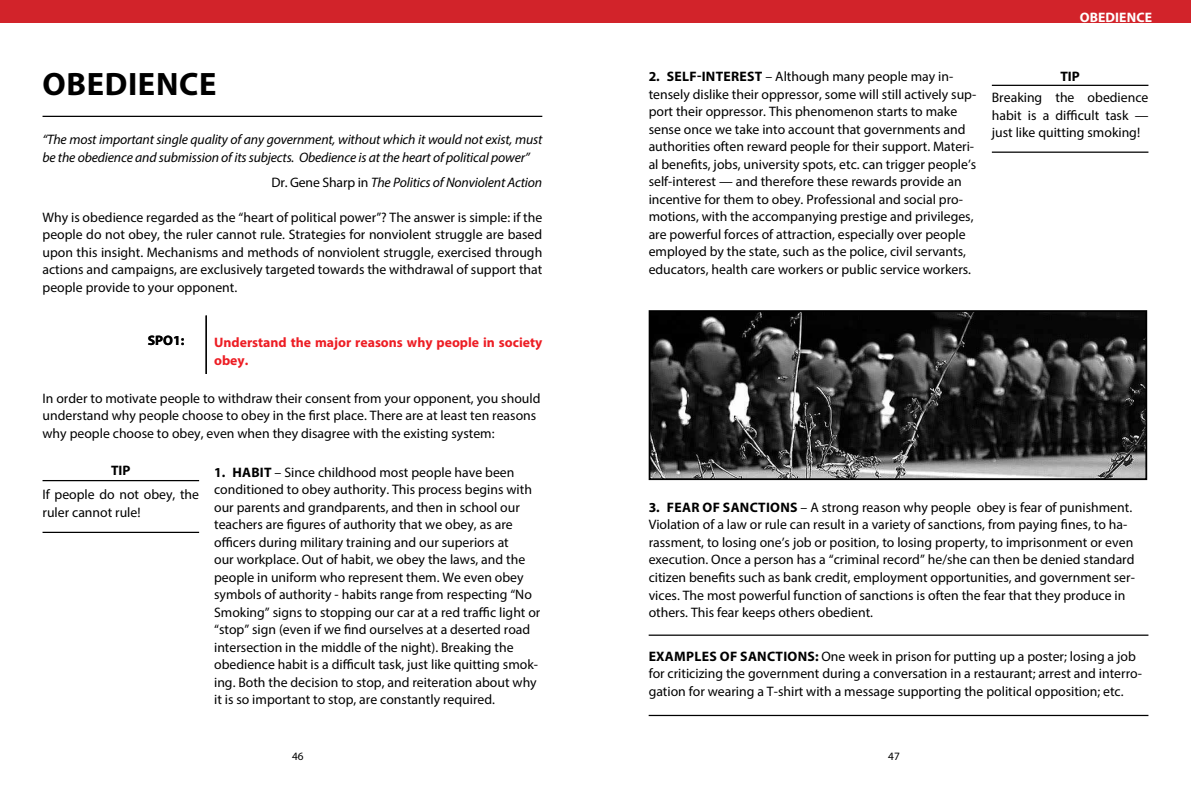
<style>
.page{position:relative;width:1191px;height:787px;background:#fff}
.page>*{position:absolute;margin:0;border:0;box-sizing:border-box;transform-origin:0 0}
.t1{font:700 32.5px "Myriad Pro";letter-spacing:.02em;color:#000}
.t2{font:13.75px/17.5px "Myriad Pro";color:#000}
.t3{font:italic 13.75px/17.5px "Myriad Pro";letter-spacing:-.01em;color:#000}
.t4{font:700 13.75px "Myriad Pro";color:#000}
.t5{font:700 13.75px/17.5px "Myriad Pro";color:#ed1d24}
.t6{font:700 13.75px "Myriad Pro";letter-spacing:.01em;color:#fff}
.t7{font:11.25px "Myriad Pro";color:#000}
.s1{font-style:normal}
.s2{font-weight:700}
</style>
<div class="page">
<div style="left:0;top:0;width:1191px;height:23px;background:#d2232a"></div>
<hr style="left:43px;top:116px;width:499px;height:1px;background:#000">
<hr style="left:648px;top:634px;width:500px;height:2px;background:#000">
<hr style="left:648px;top:714px;width:500px;height:2px;background:#000">
<hr style="left:991px;top:85px;width:157px;height:1px;background:#000">
<hr style="left:43px;top:480px;width:156px;height:1px;background:#000">
<hr style="left:43px;top:531px;width:156px;height:2px;background:#000">
<hr style="left:991px;top:151px;width:157px;height:2px;background:#000">
<hr style="left:206px;top:315px;width:1px;height:59px;background:#000">
<img style="left:651px;top:313px;width:493px;height:164px">
<div style="left:648px;top:310px;width:499px;height:170px;border:2px solid #000"></div>
<p class="t6" style="left:1079px;top:8px;width:74px">OBEDIENCE</p>
<p class="t2" style="left:648px;top:68px;width:329px;text-indent:117px">– Although many people may in&shy;tensely dislike their oppressor, some will still actively sup&shy;port their oppressor. This phenomenon starts to make sense once we take into account that governments and authorities often reward people for their support. Materi&shy;al benefits, jobs, university spots, etc. can trigger people’s self-interest — and therefore these rewards provide an incentive for them to obey. Professional and social pro&shy;motions, with the accompanying prestige and privileges, are powerful forces of attraction, especially over people employed by the state, such as the police, civil servants, educators, health care workers or public service workers.</p>
<p class="t4" style="left:648px;top:68px;width:62px">2. SELF-INTEREST</p>
<h1 class="t1" style="left:43px;top:63px;width:175px">OBEDIENCE</h1>
<p class="t4" style="left:1060px;top:68px;width:21px">TIP</p>
<p class="t2" style="left:991px;top:89px;width:158px;text-align:justify">Breaking the obedience habit is a difficult task — just like quitting smoking!</p>
<p class="t3" style="left:43px;top:131px;width:501px">“The most important single quality of any government, without which it would not exist, must be the obedience and submission of its subjects. Obedience is at the heart of political power”</p>
<p class="t3" style="left:271px;top:173px;width:272px"><span class="s1">Dr. Gene Sharp in</span> The Politics of Nonviolent Action</p>
<p class="t2" style="left:43px;top:208px;width:501px;text-align:justify">Why is obedience regarded as the “heart of political power”? The answer is simple: if the people do not obey, the ruler cannot rule. Strategies for nonviolent struggle are based upon this insight. Mechanisms and methods of nonviolent struggle, exercised through actions and campaigns, are exclusively targeted towards the withdrawal of support that people provide to your opponent.</p>
<p class="t4" style="left:148px;top:332px;width:38px">SPO1:</p>
<p class="t5" style="left:214px;top:333px;width:330px">UNDERSTAND THE MAJOR REASONS WHY PEOPLE IN SOCIETY<br>OBEY.</p>
<p class="t2" style="left:43px;top:389px;width:499px">In order to motivate people to withdraw their consent from your opponent, you should understand why people choose to obey in the first place. There are at least ten reasons why people choose to obey, even when they disagree with the existing system:</p>
<p class="t4" style="left:214px;top:463px;width:37px">1. HABIT</p>
<p class="t4" style="left:111px;top:461px;width:21px">TIP</p>
<p class="t2" style="left:43px;top:485px;width:158px">If people do not obey, the ruler cannot rule!</p>
<p class="t2" style="left:214px;top:463px;width:328px;text-indent:60px">– Since childhood most people have been conditioned to obey authority. This process begins with our parents and grandparents, and then in school our teachers are figures of authority that we obey, as are officers during military training and our superiors at<br>our workplace. Out of habit, we obey the laws, and the people in uniform who represent them. We even obey symbols of authority - habits range from respecting “No Smoking” signs to stopping our car at a red traffic light or “stop” sign (even if we find ourselves at a deserted road intersection in the middle of the night). Breaking the obedience habit is a difficult task, just like quitting smok&shy;ing. Both the decision to stop, and reiteration about why it is so important to stop, are constantly required.</p>
<p class="t2" style="left:648px;top:498px;width:488px;text-indent:152px">– A strong reason why people obey is fear of punishment.<br>Violation of a law or rule can result in a variety of sanctions, from paying fines, to ha&shy;rassment, to losing one’s job or position, to losing property, to imprisonment or even execution. Once a person has a “criminal record” he/she can then be denied standard citizen benefits such as bank credit, employment opportunities, and government ser&shy;vices. The most powerful function of sanctions is often the fear that they produce in others. This fear keeps others obedient.</p>
<p class="t4" style="left:648px;top:647px;width:18px">EXAMPLES</p>
<p class="t4" style="left:720px;top:647px;width:30px">OF SANCTIONS</p>
<p class="t4" style="left:648px;top:498px;width:35px">3. FEAR</p>
<p class="t4" style="left:702px;top:498px;width:30px">OF SANCTIONS</p>
<p class="t2" style="left:648px;top:647px;width:495px;text-indent:166px"><span class="s2">:</span> One week in prison for putting up a poster; losing a job for criticizing the government during a conversation in a restaurant; arrest and interro&shy;gation for wearing a T-shirt with a message supporting the political opposition; etc.</p>
<p class="t7" style="left:292px;top:749px;width:13px">46</p>
<p class="t7" style="left:888px;top:749px;width:13px">47</p>
</div>
